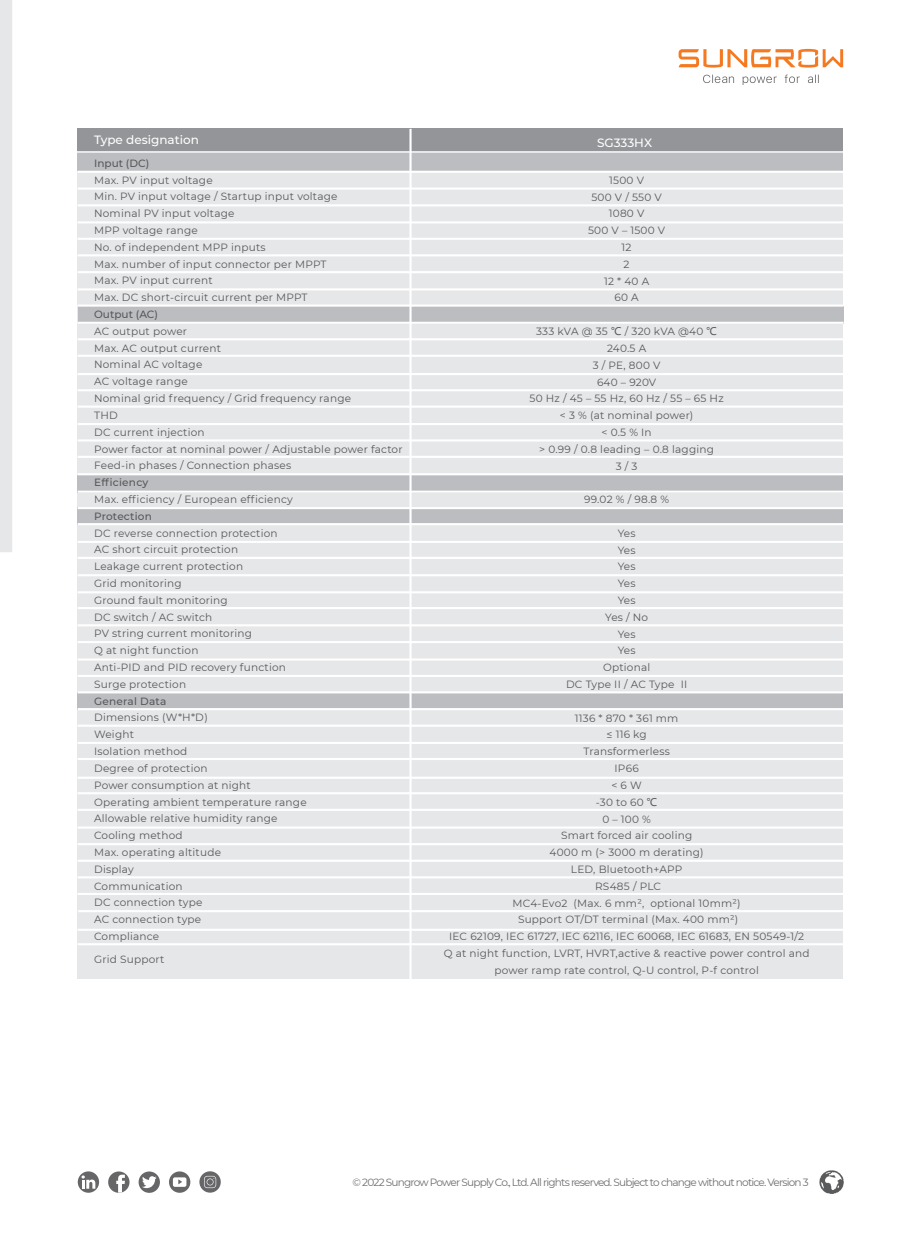
<style>
.page{position:relative;width:919px;height:1238px;background:#fff}
.page>*{position:absolute;margin:0;border:0;box-sizing:border-box;transform-origin:0 0}
.t1{font:500 12px "Montserrat";color:#fff}
.t2{font:10.5px/16.8px "Montserrat";letter-spacing:.02em;color:#57585a}
.t3{font:10.5px "Montserrat";letter-spacing:-.075em;color:#6c6d70}
.t4{font:500 10.5px "Montserrat";letter-spacing:.02em;color:#57585a}
.t5{font:500 10.5px "Montserrat";color:#57585a}
.s1{font-family:"Microsoft Ya Hei"}
</style>
<div class="page">
<svg style="left:678px;top:49px;width:165px;height:19px"></svg>
<svg style="left:703px;top:75px;width:31px;height:8px"></svg>
<svg style="left:742px;top:76px;width:34px;height:9px"></svg>
<svg style="left:808px;top:75px;width:10px;height:8px"></svg>
<svg style="left:784px;top:75px;width:15px;height:8px"></svg>
<div style="left:139px;top:1171px;width:21px;height:21px;background:#666568;border-radius:50%"></div>
<svg style="left:142px;top:1176px;width:15px;height:11px"></svg>
<svg style="left:78px;top:1171px;width:21px;height:21px"></svg>
<svg style="left:81px;top:1175px;width:14px;height:13px"></svg>
<svg style="left:169px;top:1171px;width:21px;height:21px"></svg>
<svg style="left:173px;top:1177px;width:13px;height:9px"></svg>
<div style="left:108px;top:1171px;width:21px;height:21px;background:#666568;border-radius:50%"></div>
<svg style="left:116px;top:1174px;width:9px;height:18px"></svg>
<svg style="left:199px;top:1171px;width:22px;height:21px"></svg>
<svg style="left:204px;top:1175px;width:12px;height:12px"></svg>
<img style="left:819px;top:1170px;width:25px;height:24px">
<div style="left:0;top:0;width:12px;height:552px;background:#e6e7e9"></div>
<div style="left:78px;top:129px;width:765px;height:849px;background:#e6e7e9"></div>
<div style="left:78px;top:129px;width:765px;height:22px;background:#939598"></div>
<div style="left:78px;top:153px;width:765px;height:18px;background:#bcbdc0"></div>
<div style="left:78px;top:306px;width:765px;height:17px;background:#bcbdc0"></div>
<div style="left:78px;top:475px;width:765px;height:17px;background:#bcbdc0"></div>
<div style="left:78px;top:691px;width:765px;height:18px;background:#bcbdc0"></div>
<div style="left:78px;top:507px;width:765px;height:18px;background:#bcbdc0"></div>
<hr style="left:78px;top:171px;width:765px;height:2px;background:#fff">
<hr style="left:78px;top:187px;width:765px;height:3px;background:#fff">
<hr style="left:78px;top:204px;width:765px;height:2px;background:#fff">
<hr style="left:78px;top:221px;width:765px;height:2px;background:#fff">
<hr style="left:78px;top:238px;width:765px;height:2px;background:#fff">
<hr style="left:78px;top:254px;width:765px;height:2px;background:#fff">
<hr style="left:78px;top:271px;width:765px;height:2px;background:#fff">
<hr style="left:78px;top:288px;width:765px;height:2px;background:#fff">
<hr style="left:78px;top:304px;width:765px;height:2px;background:#fff">
<hr style="left:78px;top:322px;width:765px;height:2px;background:#fff">
<hr style="left:78px;top:338px;width:765px;height:2px;background:#fff">
<hr style="left:78px;top:355px;width:765px;height:2px;background:#fff">
<hr style="left:78px;top:373px;width:765px;height:2px;background:#fff">
<hr style="left:78px;top:389px;width:765px;height:2px;background:#fff">
<hr style="left:78px;top:405px;width:765px;height:2px;background:#fff">
<hr style="left:78px;top:423px;width:765px;height:2px;background:#fff">
<hr style="left:78px;top:439px;width:765px;height:2px;background:#fff">
<hr style="left:78px;top:456px;width:765px;height:2px;background:#fff">
<hr style="left:78px;top:473px;width:765px;height:2px;background:#fff">
<hr style="left:78px;top:490px;width:765px;height:3px;background:#fff">
<hr style="left:78px;top:507px;width:765px;height:2px;background:#fff">
<hr style="left:78px;top:556px;width:765px;height:3px;background:#fff">
<hr style="left:78px;top:523px;width:765px;height:2px;background:#fff">
<hr style="left:78px;top:541px;width:765px;height:2px;background:#fff">
<hr style="left:78px;top:574px;width:765px;height:2px;background:#fff">
<hr style="left:78px;top:591px;width:765px;height:2px;background:#fff">
<hr style="left:78px;top:607px;width:765px;height:2px;background:#fff">
<hr style="left:78px;top:674px;width:765px;height:3px;background:#fff">
<hr style="left:78px;top:658px;width:765px;height:2px;background:#fff">
<hr style="left:78px;top:724px;width:765px;height:2px;background:#fff">
<hr style="left:78px;top:741px;width:765px;height:3px;background:#fff">
<hr style="left:78px;top:758px;width:765px;height:2px;background:#fff">
<hr style="left:78px;top:776px;width:765px;height:2px;background:#fff">
<hr style="left:78px;top:691px;width:765px;height:2px;background:#fff">
<hr style="left:78px;top:624px;width:765px;height:2px;background:#fff">
<hr style="left:78px;top:708px;width:765px;height:2px;background:#fff">
<hr style="left:78px;top:641px;width:765px;height:2px;background:#fff">
<hr style="left:78px;top:792px;width:765px;height:2px;background:#fff">
<hr style="left:78px;top:808px;width:765px;height:2px;background:#fff">
<hr style="left:78px;top:826px;width:765px;height:2px;background:#fff">
<hr style="left:78px;top:843px;width:765px;height:2px;background:#fff">
<hr style="left:78px;top:859px;width:765px;height:2px;background:#fff">
<hr style="left:78px;top:876px;width:765px;height:2px;background:#fff">
<hr style="left:78px;top:892px;width:765px;height:3px;background:#fff">
<hr style="left:78px;top:910px;width:766px;height:2px;background:#fff">
<hr style="left:78px;top:928px;width:765px;height:2px;background:#fff">
<hr style="left:78px;top:943px;width:765px;height:2px;background:#fff">
<hr style="left:409px;top:129px;width:2px;height:922px;background:#fff">
<p class="t1" style="left:94px;top:131px;width:106px">Type designation</p>
<p class="t4" style="left:94px;top:156px;width:57px">Input (DC)</p>
<p class="t2" style="left:94px;top:171px;width:245px">Max. PV input voltage<br>Min. PV input voltage / Startup input voltage<br>Nominal PV input voltage<br>MPP voltage range<br>No. of independent MPP inputs<br>Max. number of input connector per MPPT<br>Max. PV input current<br>Max. DC short-circuit current per MPPT</p>
<p class="t5" style="left:94px;top:307px;width:65px">Output (AC)</p>
<p class="t2" style="left:94px;top:322px;width:310px">AC output power<br>Max. AC output current<br>Nominal AC voltage<br>AC voltage range<br>Nominal grid frequency / Grid frequency range<br>THD<br>DC current injection<br>Power factor at nominal power / Adjustable power factor<br>Feed-in phases / Connection phases</p>
<p class="t4" style="left:94px;top:475px;width:56px">Efficiency</p>
<p class="t2" style="left:94px;top:490px;width:200px">Max. efficiency / European efficiency</p>
<p class="t4" style="left:94px;top:508px;width:59px">Protection</p>
<p class="t2" style="left:94px;top:524px;width:193px">DC reverse connection protection<br>AC short circuit protection<br>Leakage current protection<br>Grid monitoring<br>Ground fault monitoring<br>DC switch / AC switch<br>PV string current monitoring<br>Q at night function<br>Anti-PID and PID recovery function<br>Surge protection</p>
<p class="t4" style="left:94px;top:693px;width:74px">General Data</p>
<p class="t2" style="left:94px;top:709px;width:214px">Dimensions (W*H*D)<br>Weight<br>Isolation method<br>Degree of protection<br>Power consumption at night<br>Operating ambient temperature range<br>Allowable relative humidity range<br>Cooling method<br>Max. operating altitude<br>Display<br>Communication<br>DC connection type<br>AC connection type<br>Compliance</p>
<p class="t2" style="left:94px;top:950px;width:72px">Grid Support</p>
<p class="t1" style="left:597px;top:134px;width:57px">SG333HX</p>
<p class="t2" style="left:588px;top:171px;width:79px;text-align:center">1500 V<br>500 V / 550 V<br>1080 V<br>500 V – 1500 V<br>12<br>2<br>12 * 40 A<br>60 A</p>
<p class="t2" style="left:529px;top:322px;width:196px;text-align:center">333 kVA @ 35 <span class="s1">℃</span> / 320 kVA @40 <span class="s1">℃<br></span>240.5 A<br>3 / PE, 800 V<br>640 – 920V<br>50 Hz / 45 – 55 Hz, 60 Hz / 55 – 65 Hz &lt; 3 % (at nominal power)<br>&lt; 0.5 % In<br>&gt; 0.99 / 0.8 leading – 0.8 lagging<br>3 / 3</p>
<p class="t2" style="left:584px;top:490px;width:86px">99.02 % / 98.8 %</p>
<p class="t2" style="left:566px;top:524px;width:123px;text-align:center">Yes<br>Yes<br>Yes<br>Yes<br>Yes<br>Yes / No<br>Yes<br>Yes<br>Optional<br>DC Type II / AC Type II</p>
<p class="t2" style="left:443px;top:709px;width:367px;text-align:center">1136 * 870 * 361 mm<br>≤ 116 kg<br>Transformerless<br>IP66<br>&lt; 6 W<br>-30 to 60 <span class="s1">℃<br></span>0 – 100 %<br>Smart forced air cooling<br>4000 m (&gt; 3000 m derating)<br>LED, Bluetooth+APP<br>RS485 / PLC<br>MC4-Evo2 (Max. 6 mm², optional 10mm²)<br>Support OT/DT terminal (Max. 400 mm²)<br>IEC 62109, IEC 61727, IEC 62116, IEC 60068, IEC 61683, EN 50549-1/2<br>Q at night function, LVRT, HVRT,active &amp; reactive power control and power ramp rate control, Q-U control, P-f control</p>
<p class="t3" style="left:352px;top:1174px;width:458px">© 2022 Sungrow Power Supply Co., Ltd. All rights reserved. Subject to change without notice. Version 3</p>
</div>
